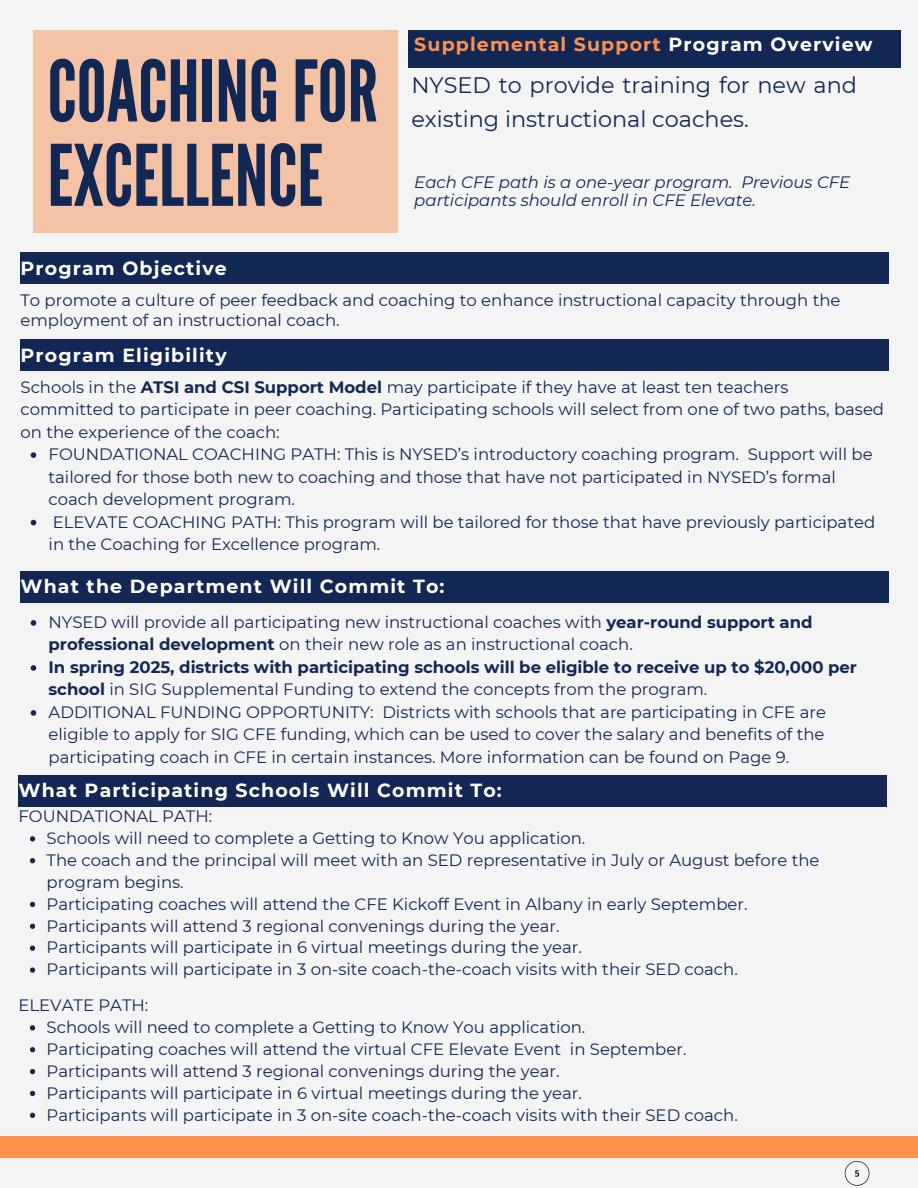
<style>
.page{position:relative;width:918px;height:1188px;background:#f4f4f4}
.page>*{position:absolute;margin:0;border:0;box-sizing:border-box;transform-origin:0 0}
.t1{font:84.45px "League Gothic";color:#122754}
.t2{font:22.35px "Montserrat";color:#122754}
.t3{font:700 18.9px "Montserrat";letter-spacing:.06em;color:#fff}
.t4{font:700 18.9px "Montserrat";letter-spacing:.06em;color:#ff914d}
.t5{font:16.5px/22.5px "Montserrat";color:#122754}
.t6{font:700 16.5px/22.5px "Montserrat";color:#122754}
.t7{font:italic 16.5px/18px "Montserrat";color:#122754}
.s1{color:#fff}
.s2{font-weight:700}
.s3{font-weight:400}
</style>
<div class="page">
<div style="left:33px;top:31px;width:364px;height:202px;background:#f4c3a5"></div>
<div style="left:408px;top:31px;width:493px;height:37px;background:#122754"></div>
<div style="left:21px;top:252px;width:868px;height:32px;background:#122754"></div>
<div style="left:21px;top:339px;width:868px;height:32px;background:#122754"></div>
<div style="left:21px;top:571px;width:868px;height:32px;background:#122754"></div>
<div style="left:19px;top:775px;width:868px;height:32px;background:#122754"></div>
<svg style="left:30px;top:836px;width:5px;height:5px"></svg>
<svg style="left:30px;top:858px;width:5px;height:5px"></svg>
<svg style="left:30px;top:902px;width:5px;height:5px"></svg>
<svg style="left:30px;top:924px;width:5px;height:5px"></svg>
<svg style="left:30px;top:946px;width:5px;height:5px"></svg>
<svg style="left:30px;top:967px;width:5px;height:6px"></svg>
<svg style="left:30px;top:1025px;width:5px;height:5px"></svg>
<svg style="left:30px;top:1047px;width:5px;height:5px"></svg>
<svg style="left:30px;top:1069px;width:5px;height:5px"></svg>
<svg style="left:30px;top:1091px;width:5px;height:5px"></svg>
<svg style="left:30px;top:1113px;width:5px;height:5px"></svg>
<div style="left:0;top:1137px;width:918px;height:20px;background:#ff914d"></div>
<svg style="left:845px;top:1161px;width:24px;height:25px"></svg>
<svg style="left:31px;top:452px;width:5px;height:6px"></svg>
<svg style="left:31px;top:520px;width:5px;height:5px"></svg>
<svg style="left:31px;top:620px;width:5px;height:6px"></svg>
<svg style="left:31px;top:665px;width:5px;height:6px"></svg>
<svg style="left:31px;top:710px;width:5px;height:6px"></svg>
<h3 class="t1" style="left:47px;top:43px;width:332px">COACHINGFOR</h3>
<h3 class="t1" style="left:47px;top:127px;width:277px">EXCELLENCE</h3>
<h4 class="t4" style="left:414px;top:32px;width:460px">Supplemental Support <span class="s1">Program Overview</span></h4>
<p class="t2" style="left:411px;top:71px;width:447px">NYSED to provide training for new and</p>
<p class="t2" style="left:411px;top:105px;width:339px">existing instructional coaches.</p>
<p class="t7" style="left:414px;top:174px;width:438px">Each CFE path is a one-year program. Previous CFE participants should enroll in CFE Elevate.</p>
<p class="t3" style="left:21px;top:257px;width:208px">Program Objective</p>
<p class="t5" style="left:21px;top:290px;width:822px;line-height:20.2px">To promote a culture of peer feedback and coaching to enhance instructional capacity through the employment of an instructional coach.</p>
<p class="t3" style="left:21px;top:344px;width:208px">Program Eligibility</p>
<p class="t5" style="left:21px;top:376px;width:865px">Schools in the <span class="s2">ATSI and CSI Support Model</span> may participate if they have at least ten teachers committed to participate in peer coaching. Participating schools will select from one of two paths, based on the experience of the coach:</p>
<p class="t5" style="left:49px;top:443px;width:826px">FOUNDATIONAL COACHING PATH: This is NYSED’s introductory coaching program. Support will be tailored for those both new to coaching and those that have not participated in NYSED’s formal coach development program.</p>
<p class="t5" style="left:49px;top:511px;width:828px">ELEVATE COACHING PATH: This program will be tailored for those that have previously participated in the Coaching for Excellence program.</p>
<h4 class="t3" style="left:21px;top:575px;width:426px">What the Department Will Commit To:</h4>
<p class="t5" style="left:49px;top:611px;width:765px">NYSED will provide all participating new instructional coaches with <span class="s2">year-round support and professional development</span> on their new role as an instructional coach.</p>
<p class="t6" style="left:49px;top:656px;width:810px">In spring 2025, districts with participating schools will be eligible to receive up to $20,000 per school <span class="s3">in SIG Supplemental Funding to extend the concepts from the program.</span></p>
<p class="t5" style="left:49px;top:701px;width:779px;text-align:justify">ADDITIONAL FUNDING OPPORTUNITY: Districts with schools that are participating in CFE are eligible to apply for SIG CFE funding, which can be used to cover the salary and benefits of the participating coach in CFE in certain instances. More information can be found on Page 9.</p>
<p class="t3" style="left:19px;top:778px;width:485px">What Participating Schools Will Commit To:</p>
<h1 class="t5" style="left:19px;top:805px;width:195px">FOUNDATIONAL PATH:</h1>
<h3 class="t5" style="left:47px;top:827px;width:540px">Schools will need to complete a Getting to Know You application.</h3>
<h2 class="t5" style="left:47px;top:849px;width:774px;line-height:21.9px">The coach and the principal will meet with an SED representative in July or August before the program begins.</h2>
<p class="t5" style="left:47px;top:893px;width:703px">Participating coaches will attend the CFE Kickoff Event in Albany in early September.</p>
<h3 class="t5" style="left:47px;top:914px;width:515px">Participants will attend 3 regional convenings during the year.</h3>
<p class="t5" style="left:47px;top:936px;width:537px">Participants will participate in 6 virtual meetings during the year.</p>
<h3 class="t5" style="left:47px;top:958px;width:693px">Participants will participate in 3 on-site coach-the-coach visits with their SED coach.</h3>
<p class="t5" style="left:19px;top:994px;width:131px">ELEVATE PATH:</p>
<p class="t5" style="left:47px;top:1016px;width:540px">Schools will need to complete a Getting to Know You application.</p>
<p class="t5" style="left:47px;top:1038px;width:641px">Participating coaches will attend the virtual CFE Elevate Event in September.</p>
<h3 class="t5" style="left:47px;top:1060px;width:515px">Participants will attend 3 regional convenings during the year.</h3>
<p class="t5" style="left:47px;top:1082px;width:537px">Participants will participate in 6 virtual meetings during the year.</p>
<p class="t5" style="left:47px;top:1103px;width:693px">Participants will participate in 3 on-site coach-the-coach visits with their SED coach.</p>
</div>
